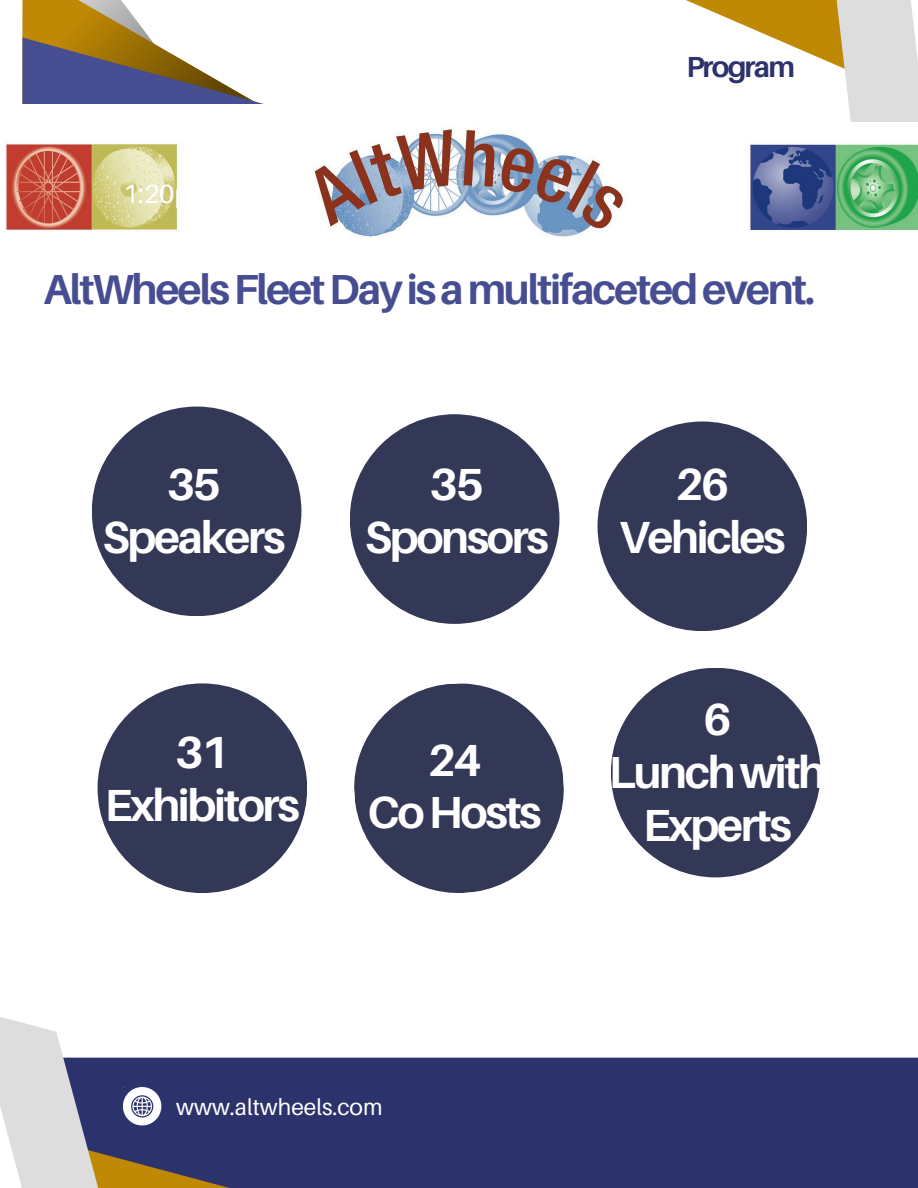
<style>
.page{position:relative;width:918px;height:1188px;background:#fff}
.page>*{position:absolute;margin:0;border:0;box-sizing:border-box;transform-origin:0 0}
.t1{font:700 45px/52.8px "Aileron";letter-spacing:-.05em;color:#fff;text-align:center}
.t2{font:700 42px "Aileron";letter-spacing:-.05em;color:#464d91}
.t3{font:700 29.1px "Aileron";letter-spacing:-.06em;color:#2c326b}
.t4{font:26.25px "Aileron";color:#fff}
.t5{font:22.8px "Aileron";color:#fff}
</style>
<div class="page">
<div style="left:294px;top:1058px;width:624px;height:130px;background:#2c326b"></div>
<div style="left:262px;top:1057px;width:32px;height:131px;background:#2c326b"></div>
<div style="left:220px;top:1057px;width:42px;height:131px;background:#2c326b"></div>
<svg style="left:686px;top:0;width:46px;height:20px"></svg>
<svg style="left:732px;top:0;width:186px;height:122px"></svg>
<svg style="left:22px;top:0;width:242px;height:104px"></svg>
<svg style="left:0;top:1017px;width:220px;height:171px"></svg>
<div style="left:92px;top:407px;width:209px;height:209px;background:#333857;border-radius:50%"></div>
<div style="left:350px;top:414px;width:209px;height:210px;background:#333857;border-radius:50%"></div>
<div style="left:598px;top:421px;width:209px;height:210px;background:#333857;border-radius:50%"></div>
<div style="left:98px;top:683px;width:209px;height:210px;background:#333857;border-radius:50%"></div>
<svg style="left:354px;top:683px;width:210px;height:210px;fill:#333857"></svg>
<div style="left:611px;top:668px;width:210px;height:209px;background:#333857;border-radius:50%"></div>
<img style="left:6px;top:129px;width:912px;height:108px">
<p class="t4" style="left:123px;top:177px;width:92px">1:20pm</p>
<h1 class="t3" style="left:686px;top:48px;width:110px">Program</h1>
<p class="t2" style="left:44px;top:263px;width:773px">AltWheelsFleetDayisamultifacetedevent.</p>
<h1 class="t1" style="left:103px;top:457px;width:184px">35<br>Speakers</h1>
<h1 class="t1" style="left:365px;top:457px;width:186px">35<br>Sponsors</h1>
<h1 class="t1" style="left:619px;top:457px;width:168px">26<br>Vehicles</h1>
<p class="t1" style="left:105px;top:725px;width:196px">31<br>Exhibitors</p>
<h3 class="t1" style="left:368px;top:733px;width:176px">24<br>CoHosts</h3>
<p class="t1" style="left:609px;top:692px;width:219px">6<br>Lunchwith<br>Experts</p>
<h3 class="t5" style="left:176px;top:1093px;width:208px">www.altwheels.com</h3>
</div>
